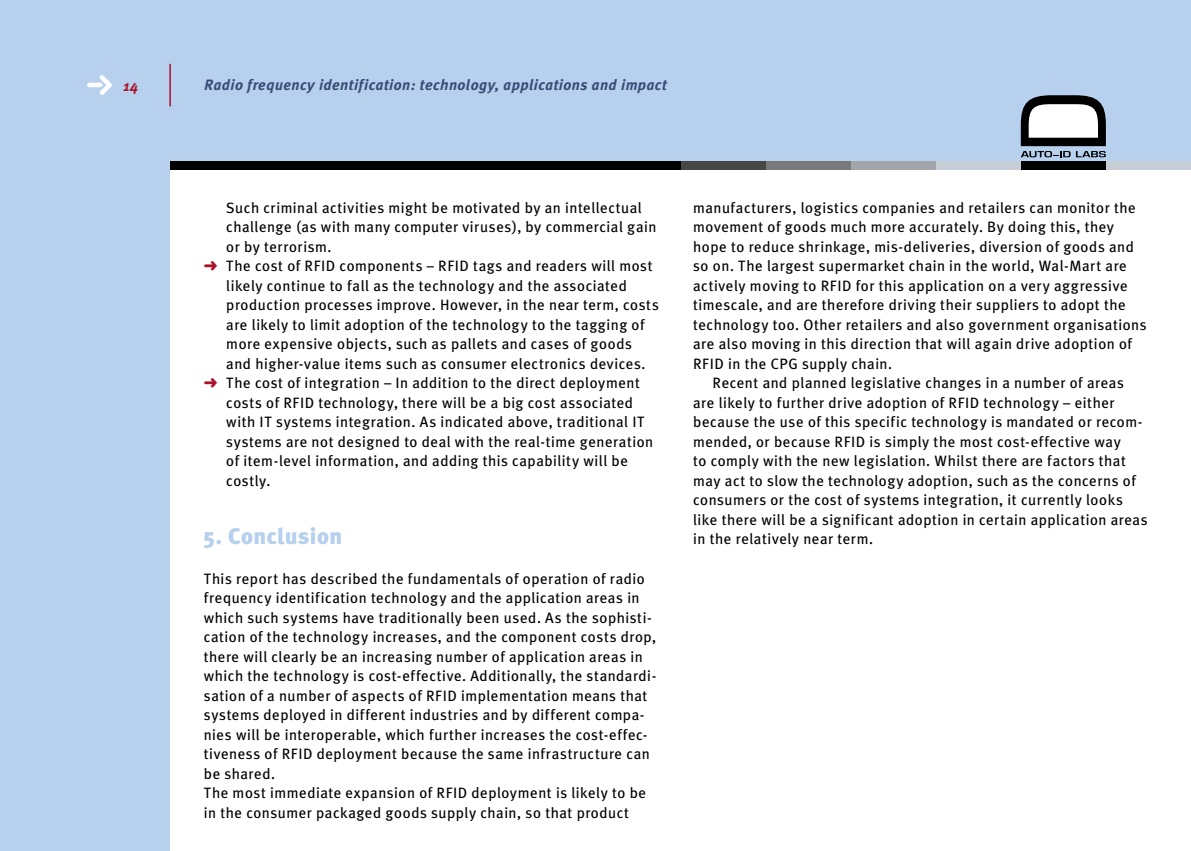
<style>
.page{position:relative;width:1191px;height:851px;background:#fff}
.page>*{position:absolute;margin:0;border:0;box-sizing:border-box;transform-origin:0 0}
.Headline_1{font:900 22.5px "Meta Plus";letter-spacing:.02em;color:#b6d0ee}
.Fliesstext_Anfang{font:15px/19.5px "Meta Plus";letter-spacing:.035em;color:#000}
.Aufzählung{font:15px/19.5px "Meta Plus";letter-spacing:.035em;color:#000}
.Fliesstext{font:15px/19.5px "Meta Plus";letter-spacing:.035em;color:#000}
.t1{font:italic 700 15px "Meta Plus";letter-spacing:.03em;color:#394b75}
.t2{font:italic 700 15px "Meta Plus";color:#a9122a}
.s1{color:#a9122a}
</style>
<div class="page">
<div style="left:0;top:0;width:1191px;height:850px;background:#b6d0ee"></div>
<div style="left:170px;top:170px;width:1021px;height:680px;background:#fff"></div>
<svg style="left:100px;top:75px;width:12px;height:20px"></svg>
<hr style="left:87px;top:83px;width:16px;height:4px;background:#fff;border-radius:2px">
<div style="left:1020px;top:162px;width:85px;height:8px;background:#000"></div>
<div style="left:1105px;top:162px;width:86px;height:8px;background:#c6cdd4"></div>
<div style="left:935px;top:162px;width:85px;height:8px;background:#c6cdd4"></div>
<div style="left:850px;top:162px;width:85px;height:8px;background:#a2a5a9"></div>
<div style="left:765px;top:162px;width:85px;height:8px;background:#78797b"></div>
<div style="left:680px;top:162px;width:85px;height:8px;background:#464747"></div>
<div style="left:595px;top:162px;width:85px;height:8px;background:#000"></div>
<div style="left:170px;top:162px;width:425px;height:8px;background:#000"></div>
<svg style="left:1020px;top:95px;width:85px;height:62px;background:#8d9298"></svg>
<hr style="left:169px;top:64px;width:2px;height:42px;background:#a9122a">
<p class="t2" style="left:123px;top:77px;width:16px">14</p>
<p class="t1" style="left:204px;top:77px;width:464px">Radio frequency identification: technology, applications and impact</p>
<p class="Aufzählung" style="left:226px;top:198px;width:431px">Such criminal activities might be motivated by an intellectual challenge (as with many computer viruses), by commercial gain or by terrorism.</p>
<p class="Aufzählung" style="left:226px;top:256px;width:434px;text-indent:-22px"><span class="s1">➜</span> The cost of RFID components – RFID tags and readers will most likely continue to fall as the technology and the associated production processes improve. However, in the near term, costs are likely to limit adoption of the technology to the tagging of more expensive objects, such as pallets and cases of goods and higher-value items such as consumer electronics devices.</p>
<p class="Aufzählung" style="left:226px;top:373px;width:428px;text-indent:-22px"><span class="s1">➜</span> The cost of integration – In addition to the direct deployment costs of RFID technology, there will be a big cost associated with IT systems integration. As indicated above, traditional IT systems are not designed to deal with the real-time generation of item-level information, and adding this capability will be costly.</p>
<p class="Headline_1" style="left:204px;top:523px;width:140px">5. Conclusion</p>
<p class="Fliesstext_Anfang" style="left:204px;top:568px;width:454px">This report has described the fundamentals of operation of radio frequency identification technology and the application areas in which such systems have traditionally been used. As the sophisti&shy;cation of the technology increases, and the component costs drop, there will clearly be an increasing number of application areas in which the technology is cost-effective. Additionally, the standardi&shy;sation of a number of aspects of RFID implementation means that systems deployed in different industries and by different compa&shy;nies will be interoperable, which further increases the cost-effec&shy;tiveness of RFID deployment because the same infrastructure can be shared.</p>
<p class="Fliesstext_Anfang" style="left:204px;top:783px;width:444px">The most immediate expansion of RFID deployment is likely to be in the consumer packaged goods supply chain, so that product</p>
<p class="Fliesstext_Anfang" style="left:693px;top:198px;width:455px">manufacturers, logistics companies and retailers can monitor the movement of goods much more accurately. By doing this, they hope to reduce shrinkage, mis-deliveries, diversion of goods and so on. The largest supermarket chain in the world, Wal-Mart are actively moving to RFID for this application on a very aggressive timescale, and are therefore driving their suppliers to adopt the technology too. Other retailers and also government organisations are also moving in this direction that will again drive adoption of RFID in the CPG supply chain.</p>
<p class="Fliesstext" style="left:693px;top:373px;width:456px;text-indent:20px">Recent and planned legislative changes in a number of areas are likely to further drive adoption of RFID technology – either because the use of this specific technology is mandated or recom&shy;mended, or because RFID is simply the most cost-effective way<br>to comply with the new legislation. Whilst there are factors that may act to slow the technology adoption, such as the concerns of consumers or the cost of systems integration, it currently looks like there will be a significant adoption in certain application areas in the relatively near term.</p>
</div>
